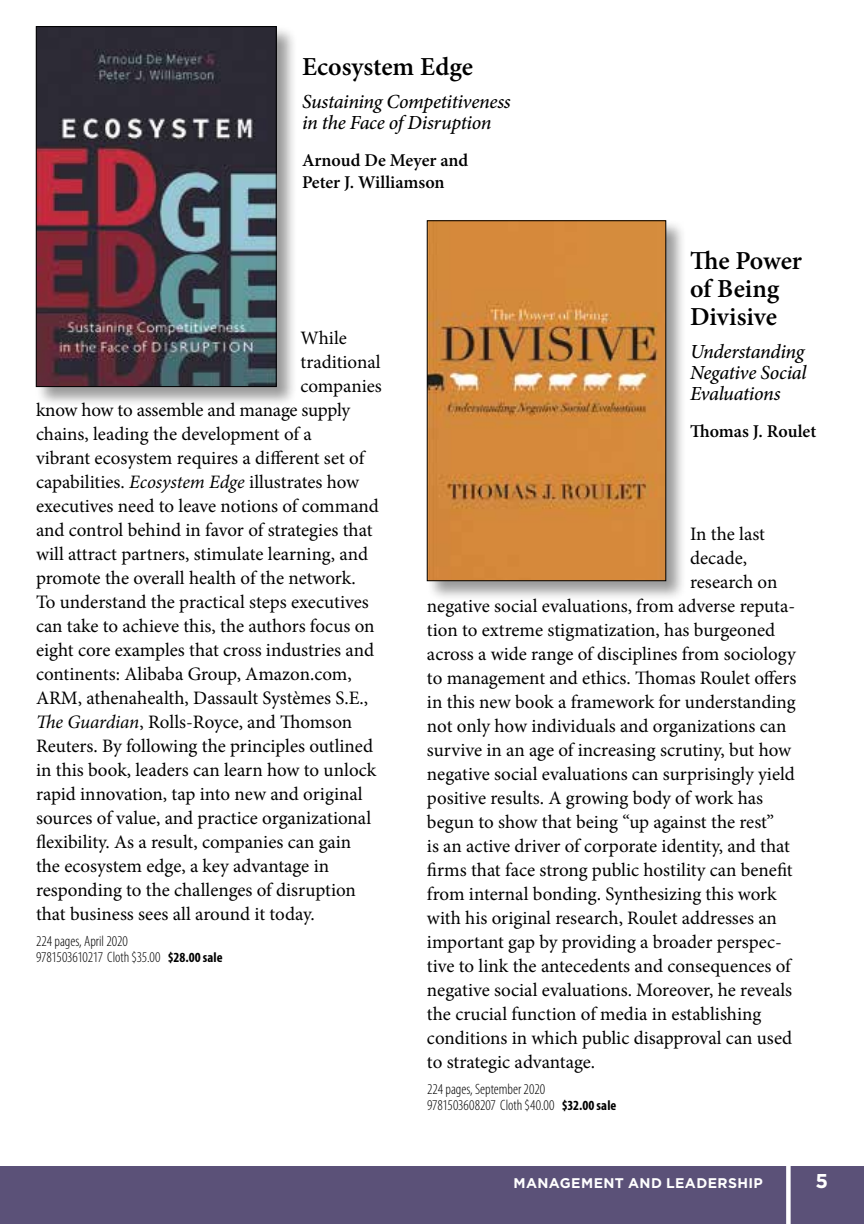
<style>
.page{position:relative;width:864px;height:1224px;background:#fff}
.page>*{position:absolute;margin:0;border:0;box-sizing:border-box;transform-origin:0 0}
.t1{font:600 26px/28px "Minion Pro";letter-spacing:-.005em;color:#000}
.t2{font:italic 500 20px/21px "Minion Pro";letter-spacing:-.02em;color:#000}
.t3{font:700 20px "Gotham";color:#fff}
.t4{font:19px "Minion Pro";color:#000}
.t5{font:600 18px/22px "Minion Pro";color:#000}
.t6{font:300 condensed 15px/16px "Myriad Pro";color:#000}
.t7{font:700 14px "Gotham";letter-spacing:.03em;color:#fff}
.s1{font-style:italic}
.s2{font-weight:700;font-size:14px}
</style>
<div class="page">
<div style="left:0;top:1166px;width:864px;height:58px;background:#5b5178"></div>
<svg style="left:786px;top:1166px;width:4px;height:58px"></svg>
<div style="left:426px;top:219px;width:261px;height:383px;background:#000;opacity:.4"></div>
<img style="left:429px;top:222px;width:235px;height:357px">
<div style="left:427px;top:220px;width:239px;height:361px;border:1px solid #000"></div>
<div style="left:35px;top:25px;width:262px;height:383px;background:#000;opacity:.4"></div>
<img style="left:38px;top:28px;width:236px;height:357px">
<div style="left:36px;top:26px;width:240px;height:361px;border:1px solid #000"></div>
<h1 class="t1" style="left:302px;top:52px;width:173px">Ecosystem Edge</h1>
<p class="t2" style="left:302px;top:91px;width:210px">Sustaining Competitiveness in the Face of Disruption</p>
<p class="t5" style="left:302px;top:149px;width:168px">Arnoud De Meyer and<br>Peter J. Williamson</p>
<p class="t4" style="left:300px;top:326px;width:48px">While</p>
<p class="t4" style="left:300px;top:350px;width:82px">traditional</p>
<p class="t4" style="left:300px;top:374px;width:83px">companies</p>
<p class="t4" style="left:36px;top:398px;width:316px">know how to assemble and manage supply</p>
<p class="t4" style="left:36px;top:422px;width:277px">chains, leading the development of a</p>
<p class="t4" style="left:36px;top:446px;width:330px">vibrant ecosystem requires a different set of</p>
<p class="t4" style="left:36px;top:470px;width:325px">capabilities. <span class="s1">Ecosystem Edge</span> illustrates how</p>
<p class="t4" style="left:36px;top:494px;width:344px">executives need to leave notions of command</p>
<p class="t4" style="left:36px;top:518px;width:338px">and control behind in favor of strategies that</p>
<p class="t4" style="left:36px;top:542px;width:334px">will attract partners, stimulate learning, and</p>
<p class="t4" style="left:36px;top:566px;width:321px">promote the overall health of the network.</p>
<p class="t4" style="left:36px;top:590px;width:334px">To understand the practical steps executives</p>
<p class="t4" style="left:36px;top:614px;width:340px">can take to achieve this, the authors focus on</p>
<p class="t4" style="left:36px;top:638px;width:340px">eight core examples that cross industries and</p>
<p class="t4" style="left:36px;top:662px;width:317px">continents: Alibaba Group, Amazon.com,</p>
<p class="t4" style="left:36px;top:686px;width:334px">ARM, athenahealth, Dassault Systèmes S.E.,</p>
<p class="t4" style="left:36px;top:710px;width:318px"><span class="s1">The Guardian</span>, Rolls-Royce, and Thomson</p>
<p class="t4" style="left:36px;top:734px;width:339px">Reuters. By following the principles outlined</p>
<p class="t4" style="left:36px;top:758px;width:342px">in this book, leaders can learn how to unlock</p>
<p class="t4" style="left:36px;top:782px;width:328px">rapid innovation, tap into new and original</p>
<p class="t4" style="left:36px;top:806px;width:337px">sources of value, and practice organizational</p>
<p class="t4" style="left:36px;top:830px;width:317px">flexibility. As a result, companies can gain</p>
<p class="t4" style="left:36px;top:854px;width:295px">the ecosystem edge, a key advantage in</p>
<p class="t4" style="left:36px;top:878px;width:321px">responding to the challenges of disruption</p>
<p class="t4" style="left:36px;top:902px;width:280px">that business sees all around it today.</p>
<p class="t6" style="left:36px;top:933px;width:188px">224 pages, April 2020<br>9781503610217 Cloth $35.00 <span class="s2">$28.00 sale</span></p>
<h1 class="t1" style="left:690px;top:247px;width:114px">The Power of Being<br>Divisive</h1>
<p class="t2" style="left:690px;top:341px;width:118px;text-align:justify">Understanding Negative Social Evaluations</p>
<p class="t5" style="left:690px;top:420px;width:128px">Thomas J. Roulet</p>
<p class="t4" style="left:690px;top:521px;width:77px">In the last</p>
<p class="t4" style="left:690px;top:545px;width:58px">decade,</p>
<p class="t4" style="left:690px;top:569px;width:89px">research on</p>
<p class="t4" style="left:427px;top:593px;width:370px">negative social evaluations, from adverse reputa-</p>
<p class="t4" style="left:427px;top:617px;width:350px">tion to extreme stigmatization, has burgeoned</p>
<p class="t4" style="left:427px;top:641px;width:370px">across a wide range of disciplines from sociology</p>
<p class="t4" style="left:427px;top:665px;width:371px">to management and ethics. Thomas Roulet offers</p>
<p class="t4" style="left:427px;top:689px;width:370px">in this new book a framework for understanding</p>
<p class="t4" style="left:427px;top:713px;width:361px">not only how individuals and organizations can</p>
<p class="t4" style="left:427px;top:737px;width:366px">survive in an age of increasing scrutiny, but how</p>
<p class="t4" style="left:427px;top:761px;width:369px">negative social evaluations can surprisingly yield</p>
<p class="t4" style="left:427px;top:785px;width:338px">positive results. A growing body of work has</p>
<p class="t4" style="left:427px;top:809px;width:349px">begun to show that being “up against the rest”</p>
<p class="t4" style="left:427px;top:833px;width:365px">is an active driver of corporate identity, and that</p>
<p class="t4" style="left:427px;top:857px;width:367px">firms that face strong public hostility can benefit</p>
<p class="t4" style="left:427px;top:881px;width:351px">from internal bonding. Synthesizing this work</p>
<p class="t4" style="left:427px;top:905px;width:352px">with his original research, Roulet addresses an</p>
<p class="t4" style="left:427px;top:929px;width:356px">important gap by providing a broader perspec-</p>
<p class="t4" style="left:427px;top:953px;width:365px">tive to link the antecedents and consequences of</p>
<p class="t4" style="left:427px;top:977px;width:367px">negative social evaluations. Moreover, he reveals</p>
<p class="t4" style="left:427px;top:1001px;width:336px">the crucial function of media in establishing</p>
<p class="t4" style="left:427px;top:1025px;width:367px">conditions in which public disapproval can used</p>
<p class="t4" style="left:427px;top:1049px;width:170px">to strategic advantage.</p>
<p class="t6" style="left:427px;top:1081px;width:191px">224 pages, September 2020<br>9781503608207 Cloth $40.00 <span class="s2">$32.00 sale</span></p>
<p class="t7" style="left:514px;top:1175px;width:251px">MANAGEMENT AND LEADERSHIP</p>
<p class="t3" style="left:815px;top:1169px;width:14px">5</p>
</div>
